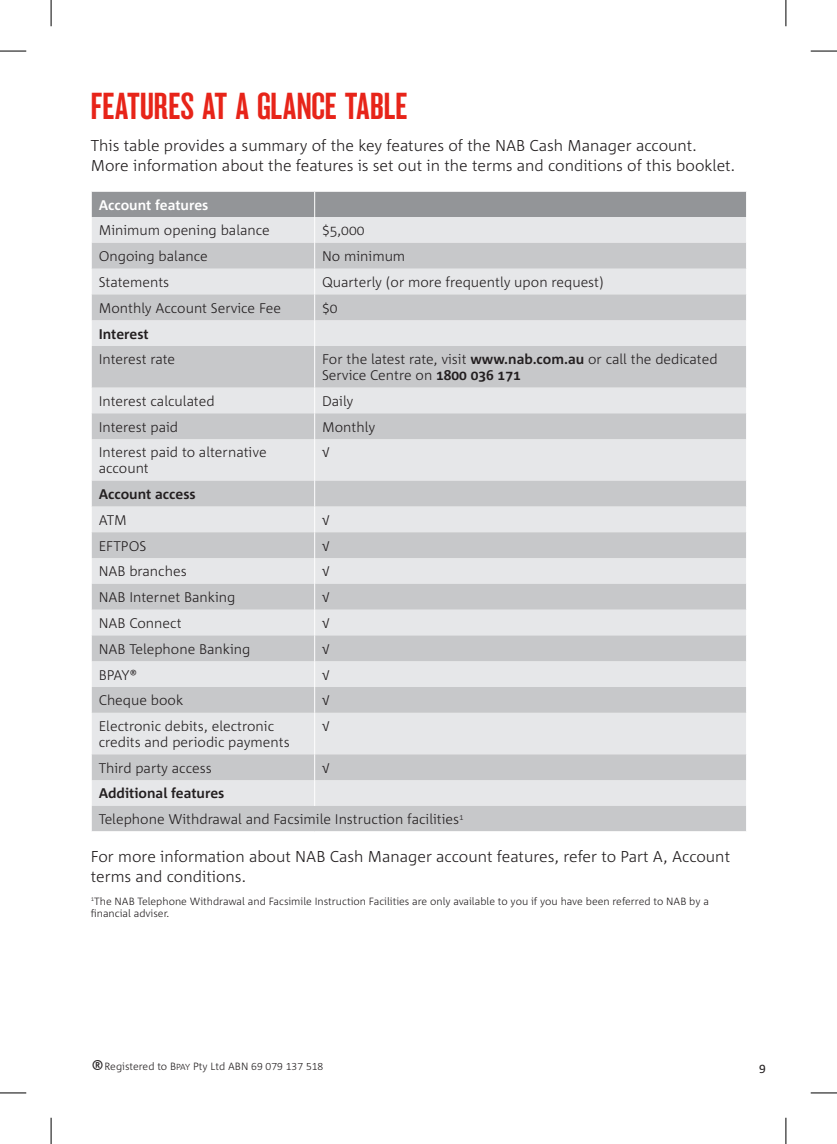
<style>
.page{position:relative;width:837px;height:1144px;background:#fff}
.page>*{position:absolute;margin:0;border:0;box-sizing:border-box;transform-origin:0 0}
.t1{font:35px "NAB Impact";color:#e72419}
.t2{font:300 24.5px "Corpid";color:#231f20}
.t3{font:300 15.75px/20.1px "Corpid";color:#231f20}
.t4{font:300 14px/15.8px "Corpid";color:#231f20}
.t5{font:700 14px "Corpid";color:#231f20}
.t6{font:700 14px "Corpid";letter-spacing:-.005em;color:#fff}
.t7{font:12.25px "Corpid Caps";color:#231f20}
.t8{font:300 10.5px/12.6px "Corpid";color:#231f20}
.s1{font-weight:700}
.s2{font-size:8.75px}
.s3{font-family:"Corpid Caps"}
</style>
<div class="page">
<svg style="left:92px;top:346px;width:654px;height:485px;background:#d6d7d9"></svg>
<svg style="left:91px;top:191px;width:655px;height:155px;background:#cecfd1"></svg>
<hr style="left:314px;top:346px;width:1px;height:41px;background:#fff">
<svg style="left:91px;top:387px;width:1px;height:52px"></svg>
<svg style="left:314px;top:387px;width:1px;height:52px"></svg>
<hr style="left:314px;top:439px;width:1px;height:42px;background:#fff">
<svg style="left:91px;top:481px;width:1px;height:232px"></svg>
<svg style="left:314px;top:481px;width:1px;height:232px"></svg>
<hr style="left:314px;top:713px;width:1px;height:41px;background:#fff">
<svg style="left:314px;top:754px;width:1px;height:52px"></svg>
<svg style="left:91px;top:754px;width:1px;height:77px"></svg>
<svg style="left:0;top:51px;width:26px;height:1px"></svg>
<svg style="left:810px;top:51px;width:26px;height:1px"></svg>
<svg style="left:0;top:1092px;width:26px;height:1px"></svg>
<svg style="left:810px;top:1092px;width:26px;height:1px"></svg>
<svg style="left:51px;top:0;width:1px;height:26px"></svg>
<svg style="left:51px;top:1118px;width:1px;height:26px"></svg>
<svg style="left:785px;top:0;width:1px;height:26px"></svg>
<svg style="left:785px;top:1118px;width:1px;height:26px"></svg>
<h1 class="t1" style="left:91px;top:91px;width:318px">FEATURES AT A GLANCE TABLE</h1>
<p class="t3" style="left:91px;top:136px;width:645px">This table provides a summary of the key features of the NAB Cash Manager account.<br>More information about the features is set out in the terms and conditions of this booklet.</p>
<p class="t6" style="left:99px;top:197px;width:111px">Account features</p>
<p class="t4" style="left:99px;top:223px;width:172px">Minimum opening balance</p>
<p class="t4" style="left:322px;top:223px;width:44px">$5,000</p>
<p class="t4" style="left:99px;top:249px;width:110px">Ongoing balance</p>
<p class="t4" style="left:322px;top:249px;width:85px">No minimum</p>
<p class="t4" style="left:99px;top:274px;width:72px">Statements</p>
<p class="t4" style="left:322px;top:274px;width:283px">Quarterly (or more frequently upon request)</p>
<p class="t4" style="left:99px;top:300px;width:184px">Monthly Account Service Fee</p>
<p class="t4" style="left:322px;top:300px;width:17px">$0</p>
<p class="t5" style="left:99px;top:326px;width:52px">Interest</p>
<p class="t4" style="left:99px;top:352px;width:78px">Interest rate</p>
<p class="t4" style="left:322px;top:352px;width:397px">For the latest rate, visit <span class="s1">www.nab.com.au</span> or call the dedicated<br>Service Centre on <span class="s1">1800 036 171</span></p>
<p class="t4" style="left:99px;top:393px;width:117px">Interest calculated</p>
<p class="t4" style="left:322px;top:393px;width:33px">Daily</p>
<p class="t4" style="left:99px;top:419px;width:81px">Interest paid</p>
<p class="t4" style="left:322px;top:419px;width:55px">Monthly</p>
<p class="t4" style="left:99px;top:445px;width:169px">Interest paid to alternative account</p>
<p class="t4" style="left:322px;top:445px;width:9px">√</p>
<p class="t5" style="left:99px;top:486px;width:98px">Account access</p>
<p class="t4" style="left:99px;top:512px;width:30px">ATM</p>
<p class="t4" style="left:322px;top:512px;width:9px">√</p>
<p class="t4" style="left:99px;top:538px;width:49px">EFTPOS</p>
<p class="t4" style="left:322px;top:538px;width:9px">√</p>
<p class="t4" style="left:99px;top:564px;width:89px">NAB branches</p>
<p class="t4" style="left:322px;top:564px;width:9px">√</p>
<p class="t4" style="left:99px;top:590px;width:138px">NAB Internet Banking</p>
<p class="t4" style="left:322px;top:590px;width:9px">√</p>
<p class="t4" style="left:99px;top:615px;width:84px">NAB Connect</p>
<p class="t4" style="left:322px;top:615px;width:9px">√</p>
<p class="t4" style="left:99px;top:641px;width:153px">NAB Telephone Banking</p>
<p class="t4" style="left:322px;top:641px;width:9px">√</p>
<p class="t4" style="left:99px;top:667px;width:40px">BPAY®</p>
<p class="t4" style="left:322px;top:667px;width:9px">√</p>
<p class="t4" style="left:99px;top:693px;width:86px">Cheque book</p>
<p class="t4" style="left:322px;top:693px;width:9px">√</p>
<p class="t4" style="left:99px;top:718px;width:192px">Electronic debits, electronic credits and periodic payments</p>
<p class="t4" style="left:322px;top:718px;width:9px">√</p>
<p class="t4" style="left:99px;top:760px;width:114px">Third party access</p>
<p class="t4" style="left:322px;top:760px;width:9px">√</p>
<p class="t4" style="left:99px;top:781px;width:366px;line-height:25.7px"><span class="s1">Additional features<br></span>Telephone Withdrawal and Facsimile Instruction facilities<sup>1</sup></p>
<p class="t3" style="left:91px;top:847px;width:640px">For more information about NAB Cash Manager account features, refer to Part A, Account terms and conditions.</p>
<p class="t8" style="left:91px;top:895px;width:619px"><sup>1</sup>The NAB Telephone Withdrawal and Facsimile Instruction Facilities are only available to you if you have been referred to NAB by a financial adviser.</p>
<h2 class="t2" style="left:91px;top:1056px;width:15px">®</h2>
<p class="t8" style="left:105px;top:1060px;width:220px">Registered to B<span class="s2">PAY</span> Pty Ltd ABN <span class="s3">69 079 137 518</span></p>
<p class="t7" style="left:759px;top:1062px;width:8px">9</p>
</div>
